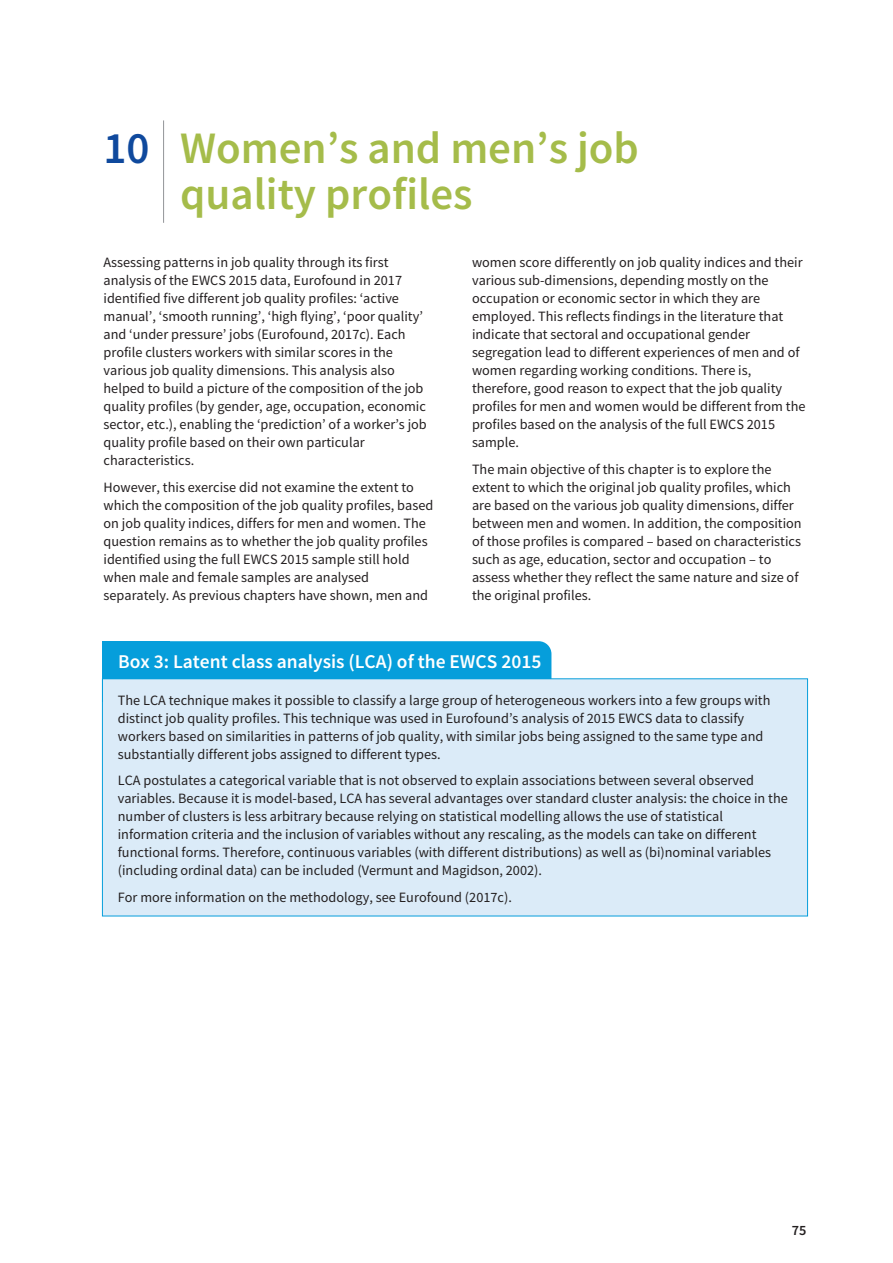
<style>
.page{position:relative;width:893px;height:1263px;background:#fff}
.page>*{position:absolute;margin:0;border:0;box-sizing:border-box;transform-origin:0 0}
.t1{font:600 45px/46.5px "Source Sans Pro";color:#a5bc4a}
.t2{font:600 19.5px "Source Sans Pro";color:#fff}
.t3{font:14.25px/18px "Source Sans Pro";color:#231f20}
.t4{font:600 14.25px "Source Sans Pro";color:#231f20}
.s1{color:#0f499d}
</style>
<div class="page">
<hr style="left:163px;top:120px;width:1px;height:103px;background:#939598">
<div style="left:102px;top:641px;width:449px;height:61px;background:#069edb;border-radius:13px"></div>
<div style="left:102px;top:641px;width:67px;height:61px;background:#069edb"></div>
<div style="left:103px;top:679px;width:704px;height:237px;background:#dbebf8"></div>
<div style="left:102px;top:678px;width:706px;height:238px;border:1px solid #069edb"></div>
<p class="t1" style="left:180px;top:128px;width:460px;text-indent:-77px"><span class="s1">10</span> Women’s and men’s job quality profiles</p>
<p class="t3" style="left:104px;top:255px;width:325px">Assessing patterns in job quality through its first analysis of the EWCS 2015 data, Eurofound in 2017 identified five different job quality profiles: ‘active manual’, ‘smooth running’, ‘high flying’, ‘poor quality’ and ‘under pressure’ jobs (Eurofound, 2017c). Each profile clusters workers with similar scores in the various job quality dimensions. This analysis also helped to build a picture of the composition of the job quality profiles (by gender, age, occupation, economic sector, etc.), enabling the ‘prediction’ of a worker’s job quality profile based on their own particular characteristics.</p>
<p class="t3" style="left:104px;top:479px;width:331px">However, this exercise did not examine the extent to which the composition of the job quality profiles, based on job quality indices, differs for men and women. The question remains as to whether the job quality profiles identified using the full EWCS 2015 sample still hold when male and female samples are analysed separately. As previous chapters have shown, men and</p>
<p class="t3" style="left:472px;top:255px;width:335px">women score differently on job quality indices and their various sub-dimensions, depending mostly on the occupation or economic sector in which they are employed. This reflects findings in the literature that indicate that sectoral and occupational gender segregation lead to different experiences of men and of women regarding working conditions. There is, therefore, good reason to expect that the job quality profiles for men and women would be different from the profiles based on the analysis of the full EWCS 2015 sample.</p>
<p class="t3" style="left:472px;top:461px;width:331px">The main objective of this chapter is to explore the extent to which the original job quality profiles, which are based on the various job quality dimensions, differ between men and women. In addition, the composition of those profiles is compared – based on characteristics such as age, education, sector and occupation – to assess whether they reflect the same nature and size of the original profiles.</p>
<p class="t2" style="left:118px;top:654px;width:425px">Box 3: Latent class analysis (LCA) of the EWCS 2015</p>
<p class="t3" style="left:118px;top:692px;width:654px">The LCA technique makes it possible to classify a large group of heterogeneous workers into a few groups with distinct job quality profiles. This technique was used in Eurofound’s analysis of 2015 EWCS data to classify workers based on similarities in patterns of job quality, with similar jobs being assigned to the same type and substantially different jobs assigned to different types.</p>
<p class="t3" style="left:118px;top:773px;width:672px">LCA postulates a categorical variable that is not observed to explain associations between several observed variables. Because it is model-based, LCA has several advantages over standard cluster analysis: the choice in the number of clusters is less arbitrary because relying on statistical modelling allows the use of statistical information criteria and the inclusion of variables without any rescaling, as the models can take on different functional forms. Therefore, continuous variables (with different distributions) as well as (bi)nominal variables (including ordinal data) can be included (Vermunt and Magidson, 2002).</p>
<p class="t3" style="left:118px;top:889px;width:396px">For more information on the methodology, see Eurofound (2017c).</p>
<p class="t4" style="left:792px;top:1224px;width:16px">75</p>
</div>
